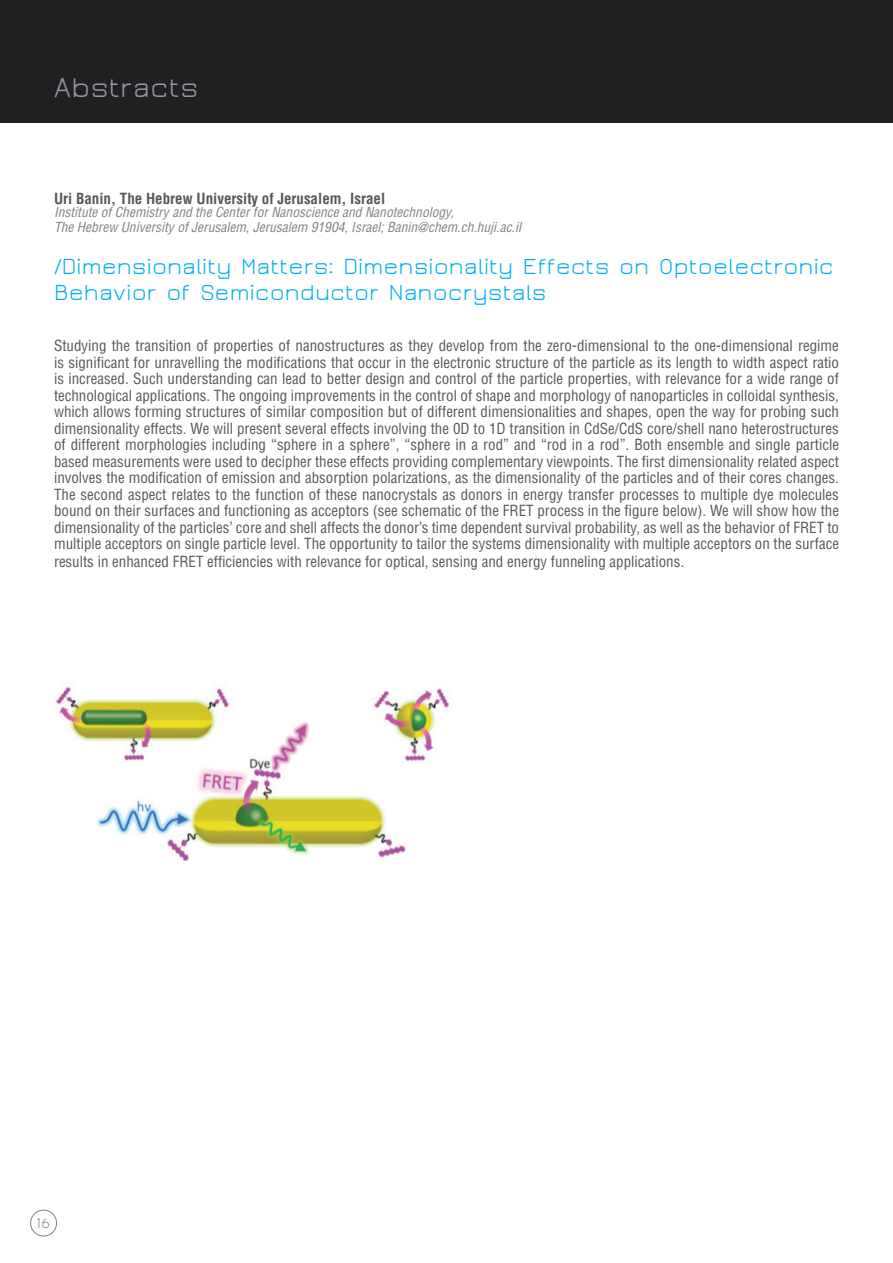
<style>
.page{position:relative;width:893px;height:1263px;background:#fff}
.page>*{position:absolute;margin:0;border:0;box-sizing:border-box;transform-origin:0 0}
.t1{font:30px "Jura";color:#95979a}
.t2{font:24px/26.4px "Jura";color:#00aeef}
.t3{font:condensed 15px/16.5px "Helvetica LT Std";color:#57585a;text-align:justify}
.t4{font:700 condensed 15px "Helvetica LT Std";color:#57585a}
.t5{font:15px "Jura";color:#808285}
.t6{font:italic condensed 13.5px/15px "Helvetica LT Std";color:#808285}
</style>
<div class="page">
<div style="left:0;top:0;width:893px;height:123px;background:#1f2022"></div>
<img style="left:55px;top:684px;width:394px;height:177px">
<div style="left:30px;top:1210px;width:27px;height:26px;border:1px solid #808285;border-radius:50%"></div>
<h1 class="t1" style="left:54px;top:72px;width:146px">Abstracts</h1>
<p class="t4" style="left:54px;top:189px;width:333px">Uri Banin, The Hebrew University of Jerusalem, Israel</p>
<p class="t6" style="left:54px;top:205px;width:468px">Institute of Chemistry and the Center for Nanoscience and Nanotechnology,<br>The Hebrew University of Jerusalem, Jerusalem 91904, Israel; Banin@chem.ch.huji.ac.il</p>
<h2 class="t2" style="left:54px;top:253px;width:781px">/Dimensionality Matters: Dimensionality Effects on Optoelectronic<br>Behavior of Semiconductor Nanocrystals</h2>
<p class="t3" style="left:54px;top:337px;width:787px">Studying the transition of properties of nanostructures as they develop from the zero-dimensional to the one-dimensional regime is significant for unravelling the modifications that occur in the electronic structure of the particle as its length to width aspect ratio is increased. Such understanding can lead to better design and control of the particle properties, with relevance for a wide range of technological applications. The ongoing improvements in the control of shape and morphology of nanoparticles in colloidal synthesis, which allows forming structures of similar composition but of different dimensionalities and shapes, open the way for probing such dimensionality effects. We will present several effects involving the 0D to 1D transition in CdSe/CdS core/shell nano heterostructures of different morphologies including “sphere in a sphere”, “sphere in a rod” and “rod in a rod”. Both ensemble and single particle based measurements were used to decipher these effects providing complementary viewpoints. The first dimensionality related aspect involves the modification of emission and absorption polarizations, as the dimensionality of the particles and of their cores changes.<br>The second aspect relates to the function of these nanocrystals as donors in energy transfer processes to multiple dye molecules bound on their surfaces and functioning as acceptors (see schematic of the FRET process in the figure below). We will show how the dimensionality of the particles’ core and shell affects the donor’s time dependent survival probability, as well as the behavior of FRET to multiple acceptors on single particle level. The opportunity to tailor the systems dimensionality with multiple acceptors on the surface</p>
<p class="t3" style="left:54px;top:553px;width:632px">results in enhanced FRET efficiencies with relevance for optical, sensing and energy funneling applications.</p>
<p class="t5" style="left:37px;top:1216px;width:15px">16</p>
</div>
